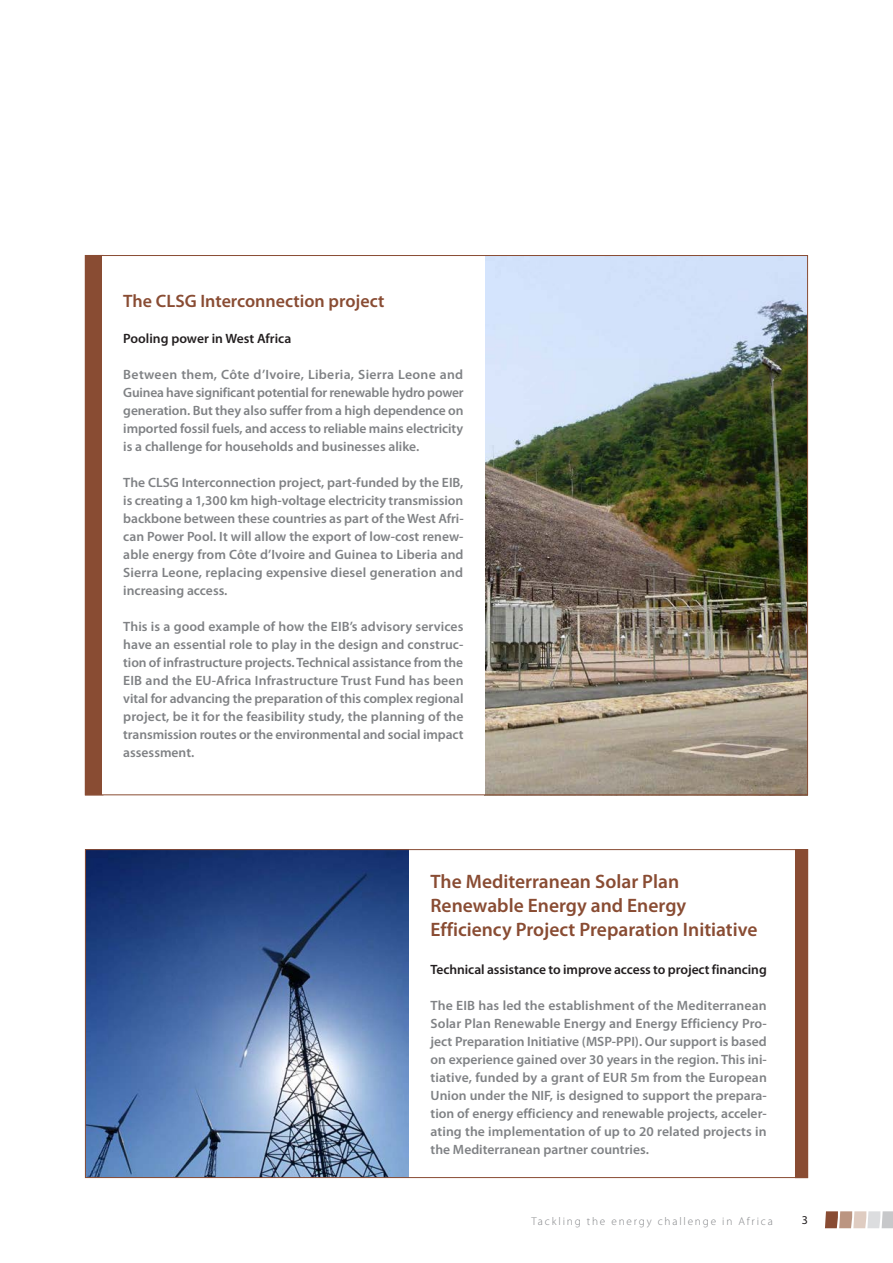
<style>
.page{position:relative;width:893px;height:1263px;background:#fff}
.page>*{position:absolute;margin:0;border:0;box-sizing:border-box;transform-origin:0 0}
.t1{font:600 19.5px/23.9px "Myriad Pro";color:#894c33}
.t2{font:600 18px "Myriad Pro";color:#894c33}
.t3{font:600 13.5px/18px "Myriad Pro";color:#808285;text-align:justify}
.t4{font:600 13.5px "Myriad Pro";letter-spacing:-.005em;color:#231f20}
.t5{font:12px "Myriad Pro";color:#231f20}
.t6{font:300 11.25px "Myriad Pro";letter-spacing:.16em;color:#808285}
</style>
<div class="page">
<svg style="left:825px;top:1211px;width:68px;height:17px"></svg>
<img style="left:485px;top:257px;width:321px;height:536px">
<div style="left:85px;top:255px;width:18px;height:540px;background:#894c33"></div>
<div style="left:102px;top:255px;width:383px;height:540px;background:#fff"></div>
<img style="left:87px;top:851px;width:321px;height:325px">
<div style="left:795px;top:849px;width:13px;height:328px;background:#894c33"></div>
<h2 class="t2" style="left:123px;top:291px;width:263px">The CLSG Interconnection project</h2>
<p class="t4" style="left:123px;top:331px;width:169px">Pooling power in West Africa</p>
<p class="t3" style="left:123px;top:366px;width:342px">Between them, Côte d’Ivoire, Liberia, Sierra Leone and Guinea have significant potential for renewable hydro power generation. But they also suffer from a high dependence on imported fossil fuels, and access to reliable mains electricity is a challenge for households and businesses alike.</p>
<p class="t3" style="left:123px;top:474px;width:342px">The CLSG Interconnection project, part-funded by the EIB, is creating a 1,300 km high-voltage electricity transmission backbone between these countries as part of the West Afri&shy;can Power Pool. It will allow the export of low-cost renew&shy;able energy from Côte d’Ivoire and Guinea to Liberia and Sierra Leone, replacing expensive diesel generation and increasing access.</p>
<p class="t3" style="left:123px;top:618px;width:342px">This is a good example of how the EIB’s advisory services have an essential role to play in the design and construc&shy;tion of infrastructure projects. Technical assistance from the EIB and the EU-Africa Infrastructure Trust Fund has been vital for advancing the preparation of this complex regional project, be it for the feasibility study, the planning of the transmission routes or the environmental and social impact assessment.</p>
<h1 class="t1" style="left:431px;top:869px;width:328px">The Mediterranean Solar Plan<br>Renewable Energy and Energy<br>Efficiency Project Preparation Initiative</h1>
<p class="t4" style="left:431px;top:962px;width:338px">Technical assistance to improve access to project financing</p>
<p class="t3" style="left:431px;top:997px;width:338px">The EIB has led the establishment of the Mediterranean Solar Plan Renewable Energy and Energy Efficiency Pro&shy;ject Preparation Initiative (MSP-PPI). Our support is based on experience gained over 30 years in the region. This ini&shy;tiative, funded by a grant of EUR 5m from the European Union under the NIF, is designed to support the prepara&shy;tion of energy efficiency and renewable projects, acceler&shy;ating the implementation of up to 20 related projects in the Mediterranean partner countries.</p>
<p class="t6" style="left:568px;top:1215px;width:206px">Fiche pays • EIB loans in Lebanon</p>
<p class="t5" style="left:802px;top:1213px;width:8px">3</p>
<p class="t6" style="left:532px;top:1215px;width:243px">Tackling the energy challenge in Africa</p>
</div>
